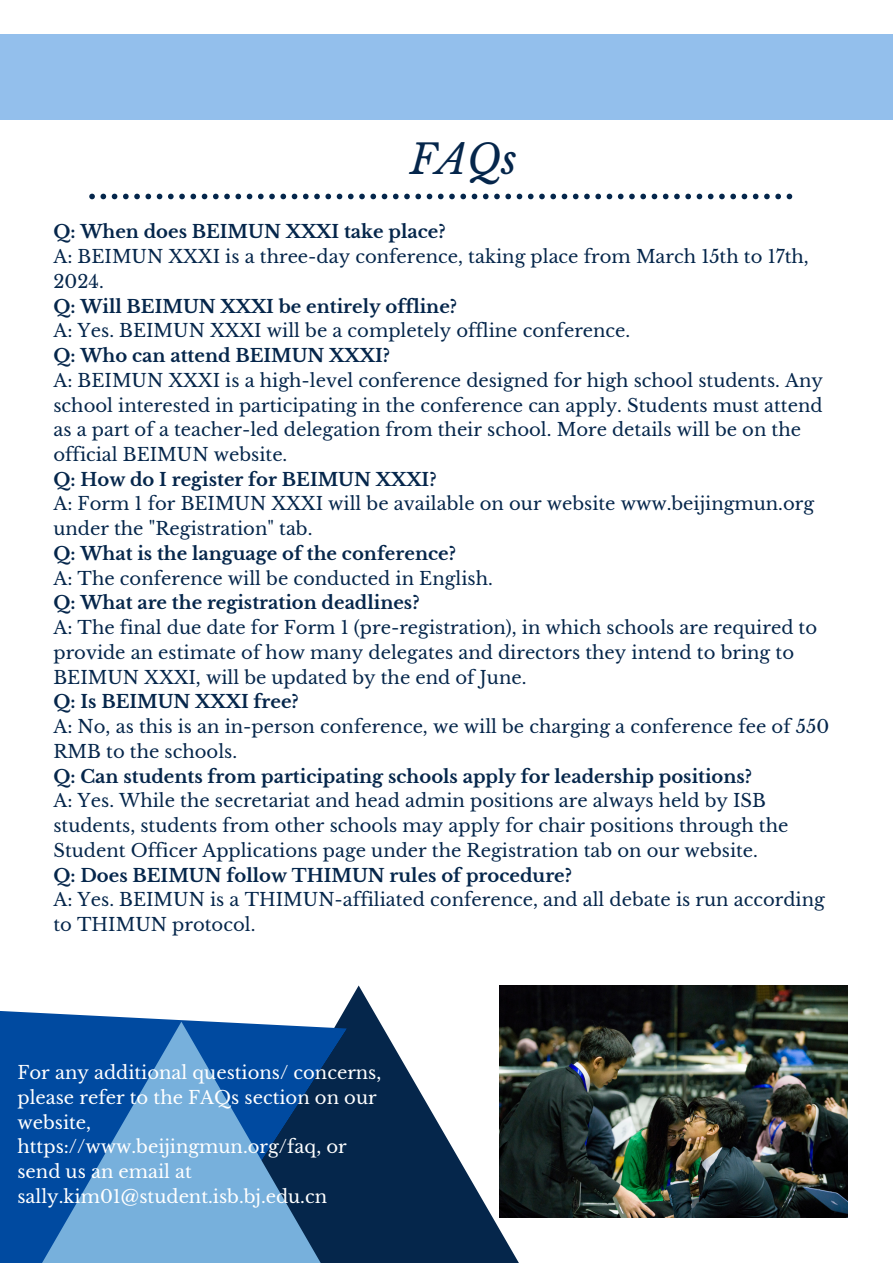
<style>
.page{position:relative;width:893px;height:1264px;background:#fff}
.page>*{position:absolute;margin:0;border:0;box-sizing:border-box;transform-origin:0 0}
.t1{font:italic 40.5px "Libre Baskerville";color:#05264b}
.t2{font:18px/24.8px "Libre Baskerville";color:#05264b}
.t3{font:700 18px "Libre Baskerville";color:#05264b}
.t4{font:18px/24.8px "Libre Baskerville";color:#fff}
</style>
<div class="page">
<div style="left:0;top:34px;width:892px;height:86px;background:#93bfec"></div>
<svg style="left:89px;top:194px;width:703px;height:5px"></svg>
<img style="left:663px;top:985px;width:184px;height:232px">
<img style="left:347px;top:985px;width:316px;height:277px">
<svg style="left:0;top:1006px;width:347px;height:15px"></svg>
<svg style="left:0;top:1021px;width:459px;height:241px;background:#2f659d"></svg>
<p class="t1" style="left:410px;top:135px;width:108px">FAQs</p>
<p class="t3" style="left:53px;top:221px;width:394px">Q: When does BEIMUN XXXI take place?</p>
<p class="t2" style="left:53px;top:244px;width:756px">A: BEIMUN XXXI is a three-day conference, taking place from March 15th to 17th,<br>2024.</p>
<p class="t3" style="left:53px;top:295px;width:405px">Q: Will BEIMUN XXXI be entirely offline?</p>
<p class="t2" style="left:53px;top:318px;width:578px">A: Yes. BEIMUN XXXI will be a completely offline conference.</p>
<p class="t3" style="left:53px;top:344px;width:338px">Q: Who can attend BEIMUN XXXI?</p>
<p class="t2" style="left:53px;top:368px;width:771px">A: BEIMUN XXXI is a high-level conference designed for high school students. Any school interested in participating in the conference can apply. Students must attend as a part of a teacher-led delegation from their school. More details will be on the official BEIMUN website.</p>
<p class="t3" style="left:53px;top:468px;width:384px">Q: How do I register for BEIMUN XXXI?</p>
<p class="t2" style="left:53px;top:492px;width:762px">A: Form 1 for BEIMUN XXXI will be available on our website www.beijingmun.org under the "Registration" tab.</p>
<p class="t3" style="left:53px;top:542px;width:404px">Q: What is the language of the conference?</p>
<p class="t2" style="left:53px;top:566px;width:441px">A: The conference will be conducted in English.</p>
<p class="t3" style="left:53px;top:592px;width:367px">Q: What are the registration deadlines?</p>
<p class="t2" style="left:53px;top:615px;width:765px">A: The final due date for Form 1 (pre-registration), in which schools are required to provide an estimate of how many delegates and directors they intend to bring to<br>BEIMUN XXXI, will be updated by the end of June.</p>
<p class="t3" style="left:53px;top:691px;width:247px">Q: Is BEIMUN XXXI free?</p>
<p class="t2" style="left:53px;top:714px;width:777px">A: No, as this is an in-person conference, we will be charging a conference fee of 550<br>RMB to the schools.</p>
<p class="t3" style="left:53px;top:765px;width:700px">Q: Can students from participating schools apply for leadership positions?</p>
<p class="t2" style="left:53px;top:788px;width:736px">A: Yes. While the secretariat and head admin positions are always held by ISB students, students from other schools may apply for chair positions through the<br>Student Officer Applications page under the Registration tab on our website.</p>
<p class="t3" style="left:53px;top:864px;width:520px">Q: Does BEIMUN follow THIMUN rules of procedure?</p>
<p class="t2" style="left:53px;top:887px;width:772px">A: Yes. BEIMUN is a THIMUN-affiliated conference, and all debate is run according to THIMUN protocol.</p>
<p class="t4" style="left:17px;top:1060px;width:365px">For any additional questions/ concerns, please refer to the FAQs section on our website, https://www.beijingmun.org/faq, or send us an email at sally.kim01@student.isb.bj.edu.cn</p>
</div>
